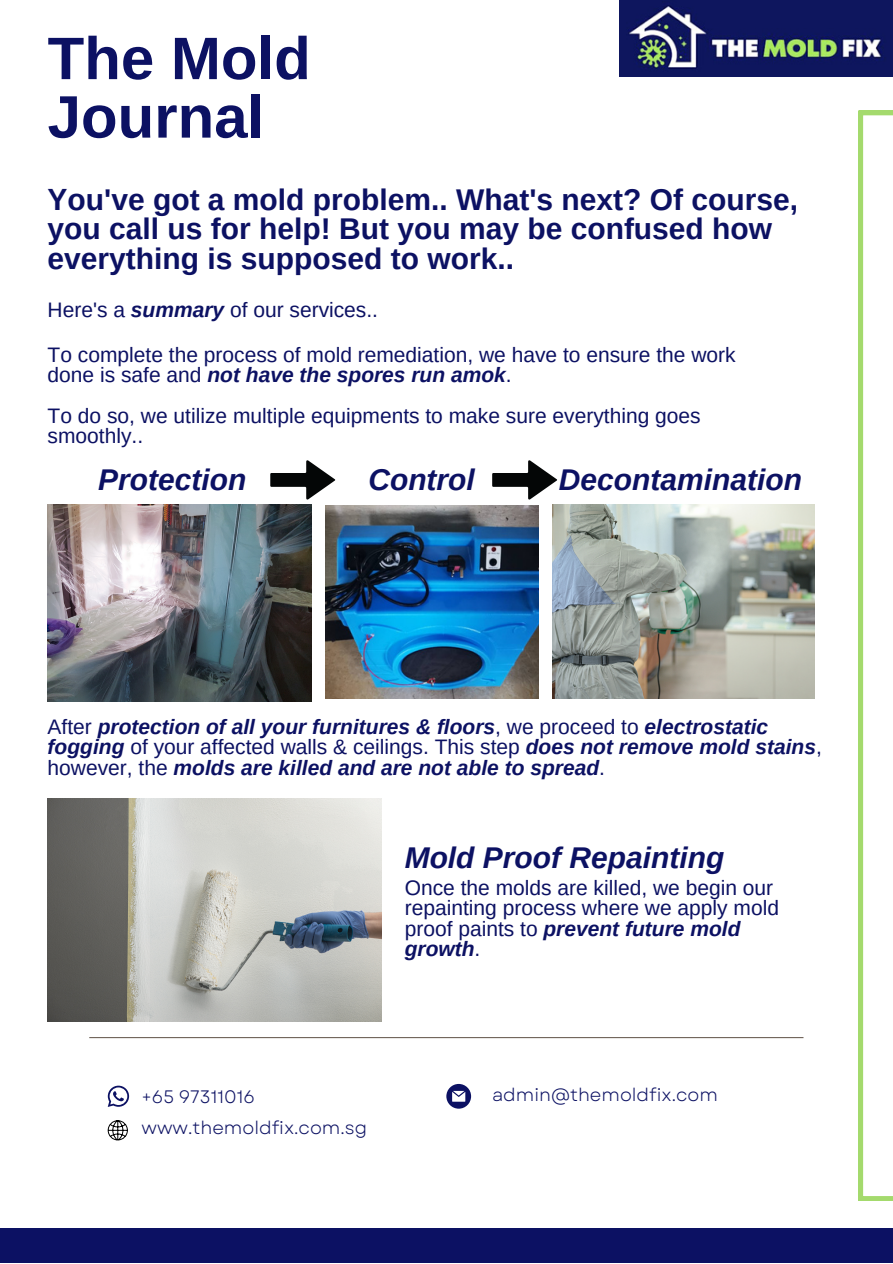
<style>
.page{position:relative;width:893px;height:1264px;background:#fff}
.page>*{position:absolute;margin:0;border:0;box-sizing:border-box;transform-origin:0 0}
.t1{font:700 60px/58.5px "Arimo";color:#0c1163}
.t2{font:700 30px/29.2px "Arimo";color:#0c1163}
.t3{font:italic 700 30px "Arimo";color:#0c1163}
.t4{font:21px/20.2px "Arimo";color:#0c1163}
.t5{font:italic 700 21px/20.2px "Arimo";color:#0c1163}
.t6{font:18px "Garet";color:#0c1163}
.s1{font-weight:700;font-style:italic}
.s2{font-weight:400;font-style:normal}
</style>
<div class="page">
<div style="left:0;top:1228px;width:892px;height:34px;background:#0c1163"></div>
<img style="left:619px;top:0;width:273px;height:76px">
<svg style="left:858px;top:111px;width:34px;height:1089px"></svg>
<hr style="left:89px;top:1037px;width:714px;height:1px;background:#70645a">
<svg style="left:108px;top:1120px;width:20px;height:20px"></svg>
<svg style="left:108px;top:1085px;width:21px;height:21px"></svg>
<svg style="left:446px;top:1083px;width:25px;height:25px"></svg>
<img style="left:325px;top:505px;width:214px;height:194px">
<img style="left:48px;top:504px;width:264px;height:197px">
<img style="left:553px;top:504px;width:261px;height:194px">
<img style="left:48px;top:798px;width:333px;height:223px">
<svg style="left:270px;top:460px;width:65px;height:39px"></svg>
<svg style="left:492px;top:460px;width:65px;height:39px"></svg>
<h1 class="t1" style="left:48px;top:29px;width:264px">The Mold<br>Journal</h1>
<h2 class="t2" style="left:48px;top:185px;width:752px">You've got a mold problem.. What's next? Of course, you call us for help! But you may be confused how everything is supposed to work..</h2>
<p class="t4" style="left:48px;top:299px;width:332px">Here's a <span class="s1">summary</span> of our services..</p>
<p class="t4" style="left:48px;top:345px;width:689px">To complete the process of mold remediation, we have to ensure the work done is safe and <span class="s1">not have the spores run amok</span>.</p>
<p class="t4" style="left:48px;top:405px;width:654px">To do so, we utilize multiple equipments to make sure everything goes smoothly..</p>
<h2 class="t3" style="left:98px;top:463px;width:150px">Protection</h2>
<h2 class="t3" style="left:368px;top:463px;width:108px">Control</h2>
<h2 class="t3" style="left:559px;top:463px;width:245px">Decontamination</h2>
<p class="t5" style="left:48px;top:716px;width:775px"><span class="s2">After</span> protection of all your furnitures &amp; floors<span class="s2">, we proceed to</span> electrostatic fogging <span class="s2">of your affected walls &amp; ceilings. This step</span> does not remove mold stains<span class="s2">, however, the</span> molds are killed and are not able to spread<span class="s2">.</span></p>
<h2 class="t3" style="left:404px;top:841px;width:321px">Mold Proof Repainting</h2>
<p class="t4" style="left:404px;top:877px;width:376px">Once the molds are killed, we begin our repainting process where we apply mold proof paints to <span class="s1">prevent future mold growth</span>.</p>
<p class="t6" style="left:141px;top:1083px;width:115px">+65 97311016</p>
<p class="t6" style="left:141px;top:1114px;width:227px">www.themoldfix.com.sg</p>
<p class="t6" style="left:492px;top:1081px;width:227px">admin@themoldfix.com</p>
</div>
